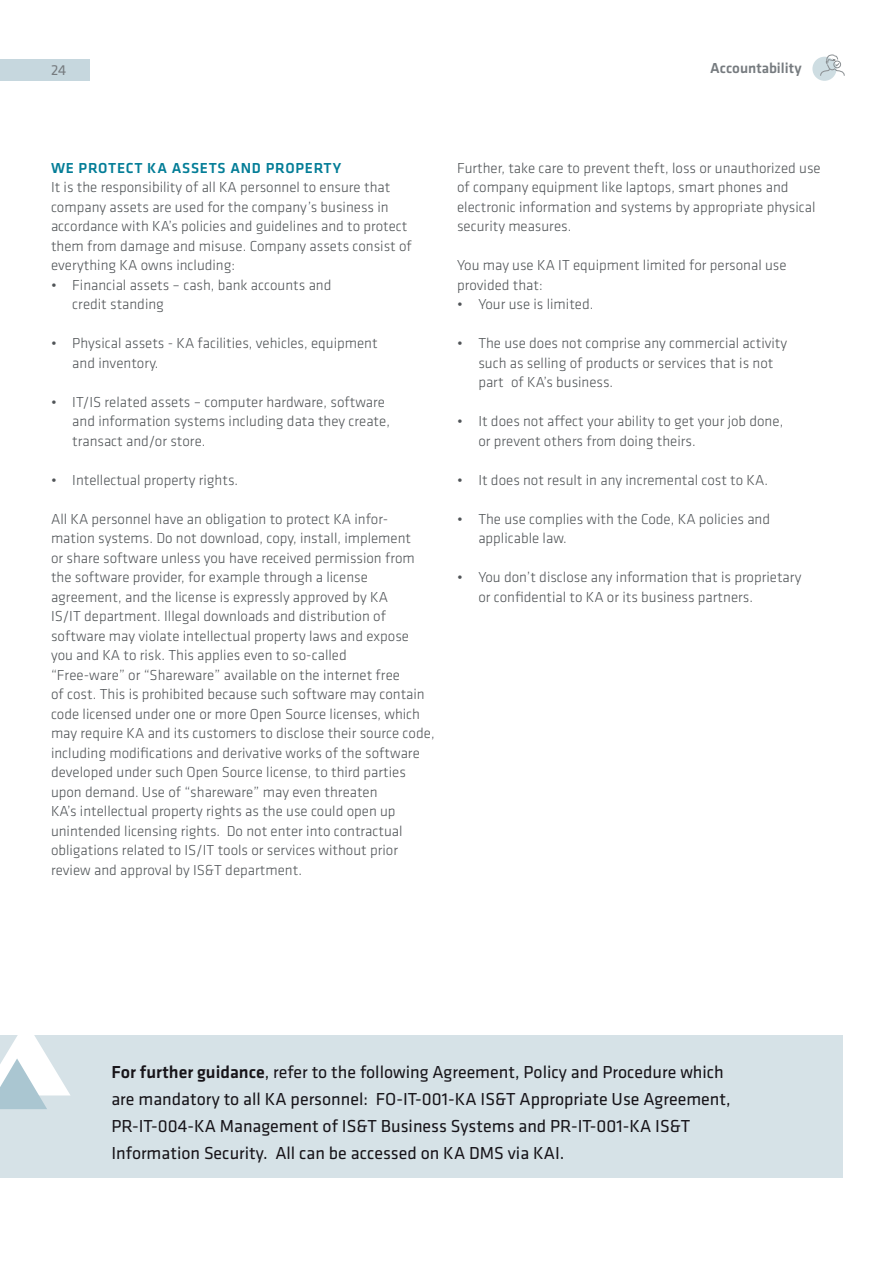
<style>
.page{position:relative;width:893px;height:1263px;background:#fff}
.page>*{position:absolute;margin:0;border:0;box-sizing:border-box;transform-origin:0 0}
.Mer_info_boks{font:18px/27px "Klavika";color:#171419}
.Brødtekst{font:300 15px/19.5px "Klavika";color:#505457}
.Mellomtittel{font:500 15px "Klavika";letter-spacing:.05em;color:#037d97}
.Tittel{font:500 15px "Klavika";color:#767b7f}
.t1{font:15px "Klavika";color:#767b7f}
.t2{font:4.95px/5.8px "Klavika";letter-spacing:.14em;color:#63696c;text-align:center}
.s1{font-weight:500}
</style>
<div class="page">
<div style="left:0;top:60px;width:89px;height:21px;background:#c6d7de"></div>
<div style="left:0;top:1035px;width:842px;height:143px;background:#d6e2e7"></div>
<svg style="left:0;top:1035px;width:70px;height:74px"></svg>
<div style="left:812px;top:57px;width:24px;height:24px;background:#cedde2;border-radius:50%"></div>
<svg style="left:820px;top:54px;width:25px;height:22px"></svg>
<div style="left:833px;top:61px;width:8px;height:7px;border:1px solid #898e91;border-radius:50%"></div>
<p class="t1" style="left:51px;top:60px;width:17px">24</p>
<p class="Tittel" style="left:710px;top:58px;width:93px">Accountability</p>
<p class="Mellomtittel" style="left:51px;top:157px;width:292px">WE PROTECT KA ASSETS AND PROPERTY</p>
<p class="Brødtekst" style="left:51px;top:177px;width:341px">It is the responsibility of all KA personnel to ensure that company assets are used for the company’s business in</p>
<p class="Brødtekst" style="left:51px;top:216px;width:362px">accordance with KA’s policies and guidelines and to protect them from damage and misuse. Company assets consist of everything KA owns including:</p>
<p class="Brødtekst" style="left:51px;top:275px;width:282px">• Financial assets – cash, bank accounts and</p>
<p class="Brødtekst" style="left:72px;top:294px;width:93px">credit standing</p>
<p class="Brødtekst" style="left:72px;top:333px;width:307px;text-indent:-21px">• Physical assets - KA facilities, vehicles, equipment and inventory.</p>
<p class="Brødtekst" style="left:72px;top:392px;width:319px;text-indent:-21px">• IT/IS related assets – computer hardware, software and information systems including data they create, transact and/or store.</p>
<p class="Brødtekst" style="left:51px;top:470px;width:189px">• Intellectual property rights.</p>
<p class="Brødtekst" style="left:51px;top:509px;width:362px">All KA personnel have an obligation to protect KA infor&shy;mation systems. Do not download, copy, install, implement</p>
<p class="Brødtekst" style="left:51px;top:548px;width:365px">or share software unless you have received permission from the software provider, for example through a license</p>
<p class="Brødtekst" style="left:51px;top:587px;width:338px">agreement, and the license is expressly approved by KA</p>
<p class="Brødtekst" style="left:51px;top:606px;width:336px">IS/IT department. Illegal downloads and distribution of</p>
<p class="Brødtekst" style="left:51px;top:626px;width:360px">software may violate intellectual property laws and expose</p>
<p class="Brødtekst" style="left:51px;top:645px;width:297px">you and KA to risk. This applies even to so-called</p>
<p class="Brødtekst" style="left:51px;top:665px;width:351px">“Free-ware” or “Shareware” available on the internet free</p>
<p class="Brødtekst" style="left:51px;top:684px;width:385px">of cost. This is prohibited because such software may contain code licensed under one or more Open Source licenses, which may require KA and its customers to disclose their source code, including modifications and derivative works of the software developed under such Open Source license, to third parties upon demand. Use of “shareware” may even threaten<br>KA’s intellectual property rights as the use could open up unintended licensing rights. Do not enter into contractual obligations related to IS/IT tools or services without prior review and approval by IS&amp;T department.</p>
<p class="Brødtekst" style="left:457px;top:158px;width:365px">Further, take care to prevent theft, loss or unauthorized use</p>
<p class="Brødtekst" style="left:457px;top:177px;width:360px">of company equipment like laptops, smart phones and electronic information and systems by appropriate physical security measures.</p>
<p class="Brødtekst" style="left:457px;top:255px;width:331px">You may use KA IT equipment limited for personal use</p>
<p class="Brødtekst" style="left:457px;top:275px;width:87px">provided that:</p>
<p class="Brødtekst" style="left:457px;top:294px;width:138px">• Your use is limited.</p>
<p class="Brødtekst" style="left:478px;top:333px;width:310px;text-indent:-21px">• The use does not comprise any commercial activity such as selling of products or services that is not part of KA’s business.</p>
<p class="Brødtekst" style="left:478px;top:411px;width:306px;text-indent:-21px">• It does not affect your ability to get your job done, or prevent others from doing theirs.</p>
<p class="Brødtekst" style="left:457px;top:470px;width:313px">• It does not result in any incremental cost to KA.</p>
<p class="Brødtekst" style="left:478px;top:509px;width:293px;text-indent:-21px">• The use complies with the Code, KA policies and applicable law.</p>
<p class="Brødtekst" style="left:457px;top:567px;width:346px">• You don’t disclose any information that is proprietary</p>
<p class="Brødtekst" style="left:478px;top:587px;width:276px">or confidential to KA or its business partners.</p>
<p class="t2" style="left:548px;top:162px;width:40px">INNOVATION &amp;<br>CREATIVITY</p>
<p class="t2" style="left:651px;top:162px;width:23px">KA IN<br>SOCIETY</p>
<p class="t2" style="left:728px;top:162px;width:30px">NO RIGHTS<br>CREATED</p>
<p class="Mer_info_boks" style="left:111px;top:1058px;width:621px"><span class="s1">For further guidance</span>, refer to the following Agreement, Policy and Procedure which are mandatory to all KA personnel: FO-IT-001-KA IS&amp;T Appropriate Use Agreement, PR-IT-004-KA Management of IS&amp;T Business Systems and PR-IT-001-KA IS&amp;T Information Security. All can be accessed on KA DMS via KAI.</p>
</div>
